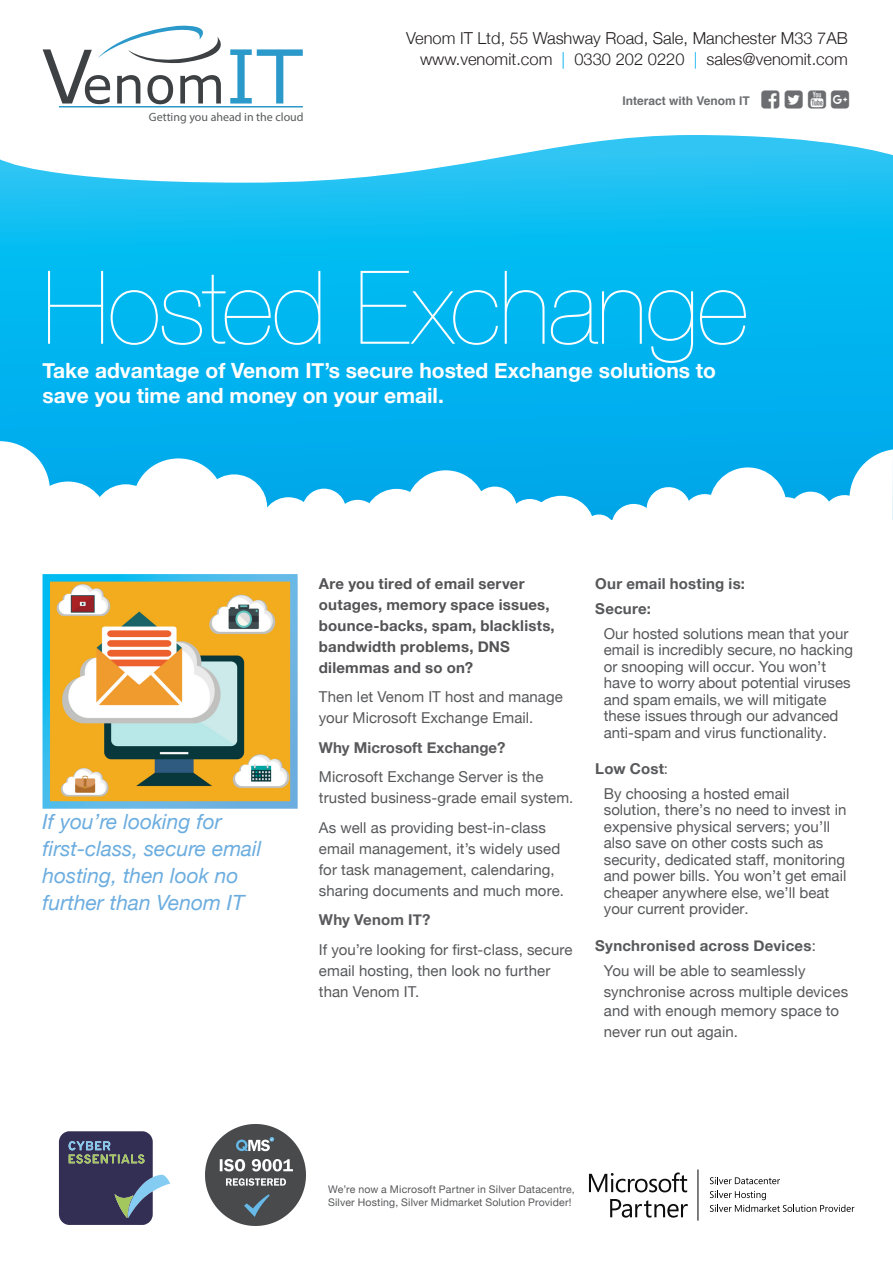
<style>
.page{position:relative;width:893px;height:1263px;background:#fff}
.page>*{position:absolute;margin:0;border:0;box-sizing:border-box;transform-origin:0 0}
.Heading_Thin{font:200 102px "Helvetica Neue";letter-spacing:-.015em;color:#fff}
.Summary_Para{font:700 21px/25.5px "Helvetica Neue";color:#fff}
.Pull_Out{font:italic 21px/27px "Helvetica Neue";color:#6caddf}
.t1{font:300 16.5px/21px "Helvetica Neue";color:#231f20;text-align:right}
.Body{font:15px/16.5px "Helvetica Neue";color:#57585a}
.Lead_Body{font:700 15px/21px "Helvetica Neue";letter-spacing:.015em;color:#535355}
.Body-2{font:700 15px "Helvetica Neue";letter-spacing:.015em;color:#57585a}
.Lead_Body-2{font:700 15px "Helvetica Neue";color:#5a5a5d}
.t2{font:12px "Myriad Pro";color:#585b5c}
.t3{font:700 12px "Helvetica";color:#6c6d70}
.t4{font:10.5px/13.5px "Helvetica Neue";letter-spacing:.02em;color:#57585a}
.s1{color:#00aeef}
.s2{font-family:"Minion Pro"}
.s3{font-weight:400}
.s4{font-family:"Arial"}
</style>
<div class="page">
<svg style="left:0;top:135px;width:893px;height:385px;background:#18bbf0"></svg>
<div style="left:28px;top:481px;width:80px;height:81px;background:#fff;border-radius:50%"></div>
<div style="left:133px;top:458px;width:91px;height:86px;background:#fff;border-radius:50%"></div>
<div style="left:405px;top:470px;width:81px;height:81px;background:#fff;border-radius:50%"></div>
<div style="left:201px;top:474px;width:66px;height:66px;background:#fff;border-radius:50%"></div>
<svg style="left:709px;top:467px;width:78px;height:53px"></svg>
<div style="left:302px;top:489px;width:44px;height:44px;background:#fff;border-radius:50%"></div>
<div style="left:261px;top:497px;width:55px;height:55px;background:#fff;border-radius:50%"></div>
<div style="left:336px;top:500px;width:44px;height:44px;background:#fff;border-radius:50%"></div>
<div style="left:473px;top:487px;width:44px;height:43px;background:#fff;border-radius:50%"></div>
<div style="left:528px;top:496px;width:66px;height:63px;background:#fff;border-radius:50%"></div>
<div style="left:764px;top:497px;width:45px;height:44px;background:#fff;border-radius:50%"></div>
<div style="left:788px;top:491px;width:45px;height:45px;background:#fff;border-radius:50%"></div>
<div style="left:508px;top:499px;width:44px;height:44px;background:#fff;border-radius:50%"></div>
<div style="left:646px;top:487px;width:45px;height:44px;background:#fff;border-radius:50%"></div>
<div style="left:611px;top:504px;width:45px;height:43px;background:#fff;border-radius:50%"></div>
<div style="left:682px;top:494px;width:45px;height:43px;background:#fff;border-radius:50%"></div>
<div style="left:822px;top:495px;width:45px;height:43px;background:#fff;border-radius:50%"></div>
<svg style="left:849px;top:449px;width:44px;height:71px"></svg>
<div style="left:364px;top:489px;width:65px;height:66px;background:#fff;border-radius:50%"></div>
<div style="left:93px;top:484px;width:66px;height:66px;background:#fff;border-radius:50%"></div>
<svg style="left:0;top:441px;width:50px;height:79px"></svg>
<div style="left:581px;top:514px;width:36px;height:41px;background:#fff;border-radius:50%"></div>
<svg style="left:589px;top:1172px;width:98px;height:20px"></svg>
<svg style="left:610px;top:1199px;width:78px;height:18px"></svg>
<hr style="left:698px;top:1169px;width:1px;height:51px;background:#000">
<svg style="left:710px;top:1177px;width:70px;height:7px"></svg>
<svg style="left:710px;top:1191px;width:144px;height:21px"></svg>
<svg style="left:59px;top:1131px;width:111px;height:94px;background:#5e607a"></svg>
<svg style="left:43px;top:26px;width:260px;height:78px"></svg>
<hr style="left:59px;top:106px;width:244px;height:1px;background:#2b99ca">
<img style="left:52px;top:583px;width:237px;height:217px">
<img style="left:205px;top:1125px;width:100px;height:100px">
<p class="t1" style="left:406px;top:26px;width:443px">Venom IT Ltd, 55 Washway Road, Sale, Manchester M33 7AB www.venomit.com <span class="s1">|</span> 0330 202 0220 <span class="s1">|</span> sales@venomit.com</p>
<p class="t2" style="left:149px;top:110px;width:156px">Getting you ahead in the cloud</p>
<p class="t3" style="left:622px;top:91px;width:129px">Interact with Venom IT</p>
<p class="Heading_Thin" style="left:43px;top:228px;width:707px">Hosted Exchange</p>
<p class="Summary_Para" style="left:43px;top:358px;width:675px">Take advantage of Venom IT’s secure hosted Exchange solutions to save you time and money on your email.</p>
<p class="Pull_Out" style="left:43px;top:809px;width:220px">If you’re looking for first-class, secure email hosting, then look no further than Venom IT</p>
<p class="Lead_Body" style="left:319px;top:573px;width:237px">Are you tired of email server outages, memory space issues, bounce-backs, spam, blacklists, bandwidth problems, DNS dilemmas and so on?</p>
<p class="Body" style="left:319px;top:687px;width:245px;line-height:21px">Then let Venom IT host and manage your Microsoft Exchange Email.</p>
<p class="Lead_Body-2" style="left:319px;top:736px;width:188px">Why Microsoft Exchange?</p>
<p class="Body" style="left:319px;top:767px;width:256px;line-height:21px">Microsoft Exchange Server is the trusted business-grade email system.</p>
<p class="Body" style="left:319px;top:818px;width:247px;line-height:21px">As well as providing best-in-class email management, it’s widely used for task management, calendaring, sharing documents and much more.</p>
<p class="Lead_Body-2" style="left:319px;top:908px;width:113px">Why Venom IT?</p>
<p class="Body" style="left:319px;top:940px;width:255px;line-height:21px">If you’re looking for first-class, secure email hosting, then look no further than Venom IT.</p>
<p class="Body-2" style="left:595px;top:572px;width:151px">Our email hosting is:</p>
<p class="Body-2" style="left:595px;top:597px;width:57px">Secure:</p>
<p class="Body" style="left:604px;top:626px;width:251px">Our hosted solutions mean that your email is incredibly secure<span class="s2">,</span> no hacking or snooping will occur. You won’t have to worry about potential viruses and spam emails<span class="s2">,</span> we will mitigate these issues through our advanced anti-spam and virus functionality.</p>
<p class="Body-2" style="left:595px;top:757px;width:74px">Low Cost<span class="s3">:</span></p>
<p class="Body" style="left:604px;top:786px;width:244px">By choosing a hosted email solution, there’s no need to invest in expensive physical servers; you’ll also save on other costs such as security, dedicated staff, monitoring and power bills. You won’t get email cheaper anywhere else<span class="s2">,</span> we’ll beat your current provider.</p>
<p class="Body-2" style="left:595px;top:934px;width:222px">Synchroni<span class="s4">sed</span> across Devices<span class="s3">:</span></p>
<p class="Body" style="left:604px;top:961px;width:246px;line-height:21px">You will be able to seamlessly synchronise across multiple devices</p>
<p class="Body" style="left:604px;top:1001px;width:237px;line-height:21px">and with enough memory space to never run out again.</p>
<p class="t4" style="left:328px;top:1183px;width:248px">We’re now a Microsoft Partner in Silver Datacentre,<br>Silver Hosting, Silver Midmarket Solution Provider!</p>
</div>
